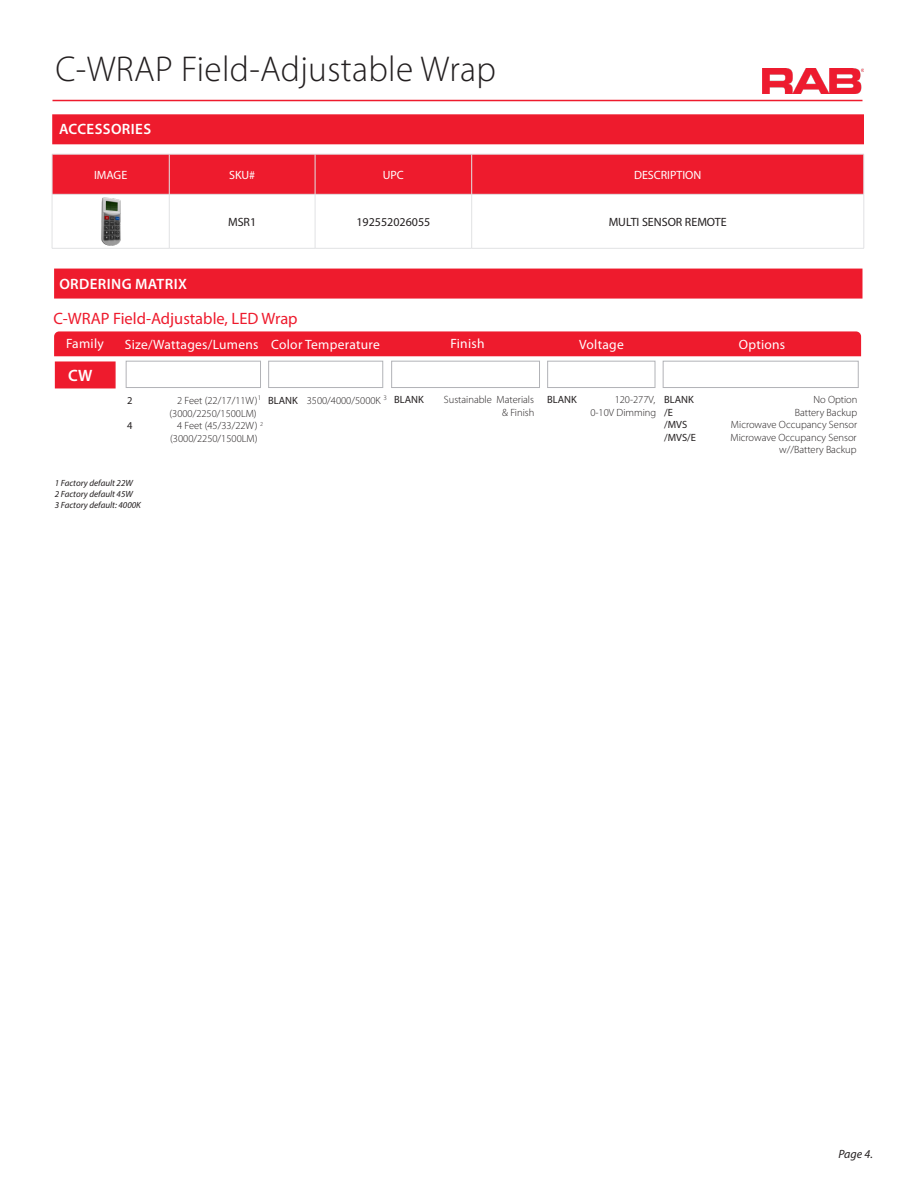
<style>
.page{position:relative;width:918px;height:1188px;background:#fff}
.page>*{position:absolute;margin:0;border:0;box-sizing:border-box;transform-origin:0 0}
.t1{font:300 36px "Myriad Pro";letter-spacing:.01em;color:#231f20}
.Text_Head_C{font:16.5px "Myriad Pro";color:#ee1b2d}
.t2{font:600 16.5px "Myriad Pro";color:#fff}
.t3{font:600 15px "Myriad Pro";letter-spacing:.025em;color:#fff}
.t4{font:13.5px "Myriad Pro";letter-spacing:.02em;color:#fff}
.t5{font:12px "Myriad Pro";color:#231f20}
.t6{font:12px "Myriad Pro";color:#fff}
.t7{font:italic 12px "Myriad Pro";color:#231f20}
.t8{font:300 10.5px/12.6px "Myriad Pro";color:#231f20;text-align:right}
.t9{font:10.5px "Myriad Pro";color:#231f20}
.t10{font:italic 9px "Myriad Pro";color:#231f20}
.s1{font-weight:400}
</style>
<div class="page">
<hr style="left:52px;top:100px;width:810px;height:1px;background:#ee1b2d">
<img style="left:763px;top:68px;width:100px;height:25px">
<div style="left:54px;top:269px;width:809px;height:30px;background:#ee1b2d"></div>
<div style="left:55px;top:361px;width:61px;height:27px;background:#ee1b2d;border:2px solid #ee1b2d"></div>
<div style="left:54px;top:331px;width:807px;height:25px;background:#ee1b2d"></div>
<div style="left:126px;top:361px;width:135px;height:27px;background:#fff;border:1px solid #b2b3b7"></div>
<div style="left:268px;top:361px;width:115px;height:27px;background:#fff;border:1px solid #b2b3b7"></div>
<div style="left:547px;top:361px;width:108px;height:27px;background:#fff;border:1px solid #b2b3b7"></div>
<div style="left:663px;top:361px;width:196px;height:27px;background:#fff;border:1px solid #b2b3b7"></div>
<div style="left:391px;top:361px;width:149px;height:27px;background:#fff;border:1px solid #b2b3b7"></div>
<div style="left:53px;top:155px;width:811px;height:39px;background:#ee1b2d"></div>
<hr style="left:52px;top:154px;width:117px;height:1px;background:#e1e2e4">
<hr style="left:52px;top:154px;width:1px;height:40px;background:#e1e2e4">
<hr style="left:169px;top:154px;width:146px;height:1px;background:#e1e2e4">
<hr style="left:169px;top:154px;width:1px;height:40px;background:#e1e2e4">
<hr style="left:315px;top:154px;width:157px;height:1px;background:#e1e2e4">
<hr style="left:315px;top:154px;width:1px;height:40px;background:#e1e2e4">
<hr style="left:472px;top:154px;width:392px;height:1px;background:#e1e2e4">
<hr style="left:471px;top:154px;width:1px;height:40px;background:#e1e2e4">
<hr style="left:864px;top:154px;width:1px;height:40px;background:#e1e2e4">
<hr style="left:52px;top:194px;width:117px;height:1px;background:#e1e2e4">
<hr style="left:52px;top:195px;width:1px;height:53px;background:#e1e2e4">
<hr style="left:169px;top:194px;width:146px;height:1px;background:#e1e2e4">
<hr style="left:169px;top:195px;width:1px;height:53px;background:#e1e2e4">
<hr style="left:315px;top:194px;width:157px;height:1px;background:#e1e2e4">
<hr style="left:315px;top:195px;width:1px;height:53px;background:#e1e2e4">
<hr style="left:472px;top:194px;width:392px;height:1px;background:#e1e2e4">
<hr style="left:471px;top:195px;width:1px;height:53px;background:#e1e2e4">
<hr style="left:864px;top:195px;width:1px;height:53px;background:#e1e2e4">
<hr style="left:52px;top:248px;width:117px;height:1px;background:#e1e2e4">
<hr style="left:169px;top:248px;width:146px;height:1px;background:#e1e2e4">
<hr style="left:315px;top:248px;width:157px;height:1px;background:#e1e2e4">
<hr style="left:472px;top:248px;width:392px;height:1px;background:#e1e2e4">
<img style="left:101px;top:197px;width:20px;height:49px">
<div style="left:52px;top:114px;width:812px;height:30px;background:#ee1b2d"></div>
<h1 class="t1" style="left:56px;top:47px;width:442px">C-WRAP Field-Adjustable Wrap</h1>
<p class="t3" style="left:59px;top:120px;width:94px">ACCESSORIES</p>
<p class="t6" style="left:94px;top:167px;width:35px">IMAGE</p>
<p class="t6" style="left:229px;top:167px;width:28px">SKU#</p>
<p class="t6" style="left:383px;top:167px;width:23px">UPC</p>
<p class="t6" style="left:634px;top:167px;width:69px">DESCRIPTION</p>
<p class="t5" style="left:228px;top:214px;width:30px">MSR1</p>
<p class="t5" style="left:356px;top:214px;width:75px">192552026055</p>
<p class="t5" style="left:609px;top:214px;width:120px">MULTI SENSOR REMOTE</p>
<p class="t3" style="left:59px;top:274px;width:129px">ORDERING MATRIX</p>
<p class="Text_Head_C" style="left:53px;top:309px;width:246px">C-WRAP Field-Adjustable, LED Wrap</p>
<p class="t4" style="left:66px;top:335px;width:39px">Family</p>
<p class="t4" style="left:125px;top:336px;width:135px">Size/Wattages/Lumens</p>
<p class="t2" style="left:68px;top:365px;width:26px">CW</p>
<p class="t4" style="left:271px;top:336px;width:110px">Color Temperature</p>
<p class="t8" style="left:268px;top:394px;width:120px"><span class="s1">BLANK</span> 3500/4000/5000K <sup>3</sup></p>
<p class="t9" style="left:127px;top:394px;width:7px">2</p>
<p class="t8" style="left:177px;top:394px;width:86px">2 Feet (22/17/11W)<sup>1</sup></p>
<p class="t8" style="left:169px;top:407px;width:89px">(3000/2250/1500LM)</p>
<p class="t9" style="left:127px;top:419px;width:7px">4</p>
<p class="t8" style="left:177px;top:419px;width:87px">4 Feet (45/33/22W) <sup>2</sup></p>
<p class="t8" style="left:170px;top:432px;width:89px">(3000/2250/1500LM)</p>
<p class="t4" style="left:450px;top:335px;width:36px">Finish</p>
<p class="t9" style="left:394px;top:393px;width:31px">BLANK</p>
<p class="t8" style="left:444px;top:393px;width:92px">Sustainable Materials &amp; Finish</p>
<p class="t10" style="left:55px;top:478px;width:80px">1 Factory default 22W</p>
<p class="t10" style="left:55px;top:488px;width:80px">2 Factory default 45W</p>
<p class="t10" style="left:55px;top:499px;width:88px">3 Factory default: 4000K</p>
<p class="t4" style="left:579px;top:336px;width:46px">Voltage</p>
<p class="t4" style="left:739px;top:336px;width:48px">Options</p>
<p class="t9" style="left:547px;top:393px;width:31px">BLANK</p>
<p class="t8" style="left:615px;top:393px;width:42px">120-277V,</p>
<p class="t8" style="left:590px;top:406px;width:67px">0-10V Dimming</p>
<p class="t9" style="left:664px;top:393px;width:31px">BLANK</p>
<p class="t8" style="left:813px;top:393px;width:46px">No Option</p>
<p class="t9" style="left:664px;top:406px;width:10px">/E</p>
<p class="t8" style="left:795px;top:406px;width:64px">Battery Backup</p>
<p class="t9" style="left:664px;top:418px;width:25px">/MVS</p>
<p class="t8" style="left:731px;top:418px;width:128px">Microwave Occupancy Sensor</p>
<p class="t9" style="left:664px;top:431px;width:33px">/MVS/E</p>
<p class="t8" style="left:730px;top:431px;width:128px">Microwave Occupancy Sensor w//Battery Backup</p>
<p class="t7" style="left:838px;top:1147px;width:36px">Page 4.</p>
</div>
